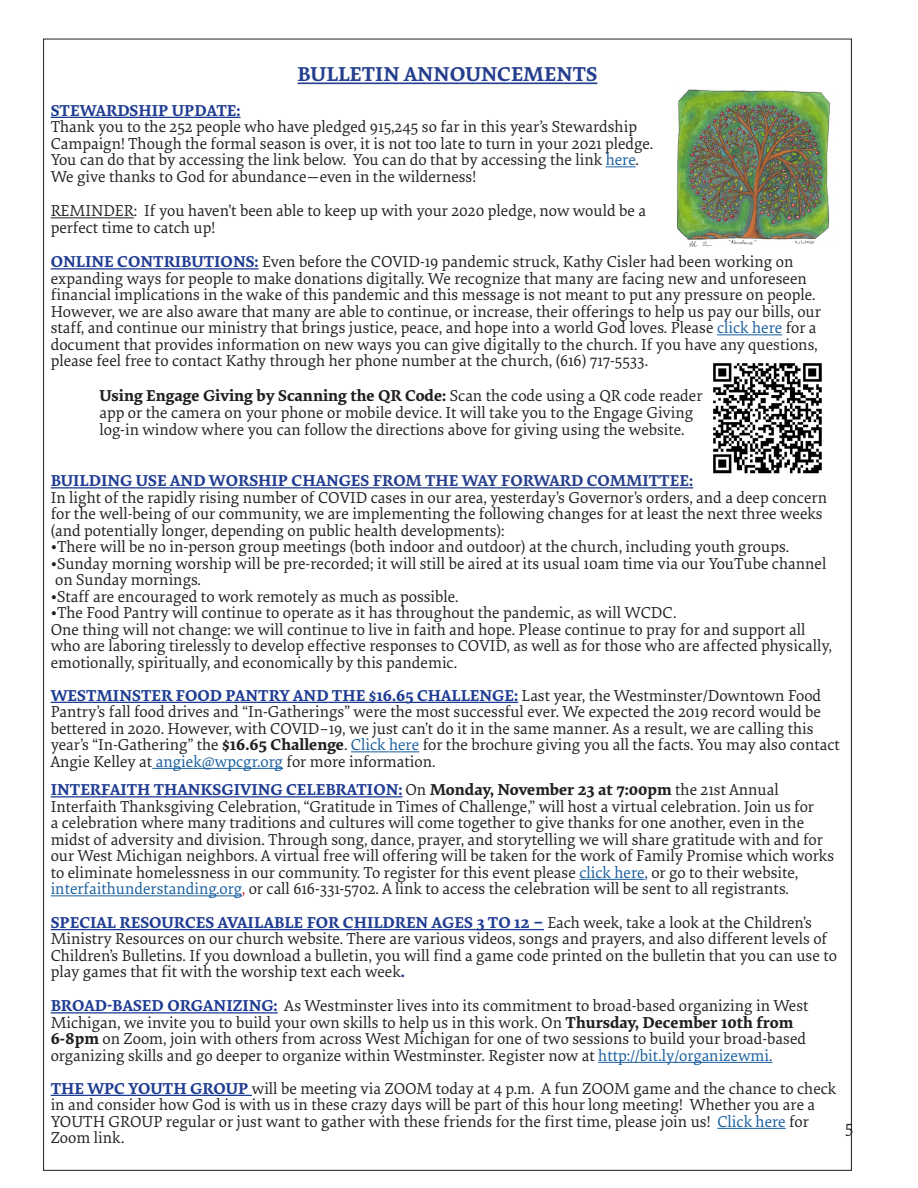
<style>
.page{position:relative;width:918px;height:1188px;background:#fff}
.page>*{position:absolute;margin:0;border:0;box-sizing:border-box;transform-origin:0 0}
.t1{font:700 21px "Elena";color:#253f8e}
.t2{font:18px "Elena";color:#231f20}
.t3{font:16.5px/16.5px "Elena";color:#231f20}
.t4{font:700 16.5px "Elena";color:#253f8e}
.s1{font-weight:700;color:#1f3c93}
.s2{color:#175d9e}
.s3{font-weight:700}
.s4{color:#1f3c93}
.s5{color:#d1232a}
</style>
<div class="page">
<hr style="left:298px;top:82px;width:299px;height:2px;background:#253f8e">
<hr style="left:51px;top:117px;width:190px;height:1px;background:#1f3c93">
<hr style="left:606px;top:166px;width:30px;height:1px;background:#175d9e">
<hr style="left:51px;top:217px;width:83px;height:1px;background:#231f20">
<hr style="left:51px;top:268px;width:208px;height:2px;background:#1f3c93">
<hr style="left:717px;top:334px;width:65px;height:1px;background:#175d9e">
<hr style="left:51px;top:487px;width:310px;height:2px;background:#1f3c93">
<hr style="left:361px;top:487px;width:332px;height:2px;background:#253f8e">
<hr style="left:51px;top:702px;width:467px;height:1px;background:#1f3c93">
<hr style="left:351px;top:751px;width:68px;height:1px;background:#175d9e">
<hr style="left:152px;top:768px;width:131px;height:1px;background:#175d9e">
<hr style="left:51px;top:796px;width:352px;height:2px;background:#1f3c93">
<hr style="left:579px;top:879px;width:66px;height:1px;background:#175d9e">
<hr style="left:51px;top:895px;width:191px;height:1px;background:#175d9e">
<hr style="left:51px;top:929px;width:493px;height:1px;background:#1f3c93">
<hr style="left:51px;top:1012px;width:227px;height:2px;background:#1f3c93">
<hr style="left:598px;top:1062px;width:174px;height:1px;background:#175d9e">
<hr style="left:51px;top:1095px;width:201px;height:1px;background:#1f3c93">
<hr style="left:717px;top:1128px;width:69px;height:1px;background:#175d9e">
<img style="left:677px;top:89px;width:153px;height:158px">
<img style="left:713px;top:363px;width:109px;height:111px">
<p class="t1" style="left:298px;top:59px;width:301px">BULLETIN ANNOUNCEMENTS</p>
<p class="t3" style="left:51px;top:101px;width:604px"><span class="s1">STEWARDSHIP UPDATE:<br></span>Thank you to the 252 people who have pledged 915,245 so far in this year’s Stewardship Campaign! Though the formal season is over, it is not too late to turn in your 2021 pledge.<br>You can do that by accessing the link below. You can do that by accessing the link <span class="s2">here</span>.</p>
<p class="t3" style="left:51px;top:167px;width:427px">We give thanks to God for abundance—even in the wilderness!</p>
<p class="t3" style="left:51px;top:202px;width:597px;line-height:17.2px">REMINDER: If you haven’t been able to keep up with your 2020 pledge, now would be a perfect time to catch up!</p>
<p class="t3" style="left:51px;top:253px;width:772px"><span class="s1">ONLINE CONTRIBUTIONS:</span> Even before the COVID-19 pandemic struck, Kathy Cisler had been working on expanding ways for people to make donations digitally. We recognize that many are facing new and unforeseen financial implications in the wake of this pandemic and this message is not meant to put any pressure on people.<br>However, we are also aware that many are able to continue, or increase, their offerings to help us pay our bills, our staff, and continue our ministry that brings justice, peace, and hope into a world God loves. Please <span class="s2">click here</span> for a document that provides information on new ways you can give digitally to the church. If you have any questions, please feel free to contact Kathy through her phone number at the church, (616) 717-5533.</p>
<p class="t3" style="left:100px;top:386px;width:604px;line-height:17.2px"><span class="s3">Using Engage Giving by Scanning the QR Code:</span> Scan the code using a QR code reader app or the camera on your phone or mobile device. It will take you to the Engage Giving</p>
<p class="t3" style="left:100px;top:421px;width:587px">log-in window where you can follow the directions above for giving using the website.</p>
<p class="t4" style="left:51px;top:468px;width:644px"><span class="s4">BUILDING USE AND WORSHIP CHANGE</span>S FROM THE WAY FORWARD COMMITTEE:</p>
<p class="t3" style="left:51px;top:488px;width:778px">In light of the rapidly rising number of COVID cases in our area, yesterday’s Governor’s orders, and a deep concern for the well-being of our community, we are implementing the following changes for at least the next three weeks (and potentially longer, depending on public health developments):</p>
<p class="t3" style="left:51px;top:538px;width:740px">•There will be no in-person group meetings (both indoor and outdoor) at the church, including youth groups.</p>
<p class="t3" style="left:51px;top:554px;width:777px">•Sunday morning worship will be pre-recorded; it will still be aired at its usual 10am time via our YouTube channel on Sunday mornings.</p>
<p class="t3" style="left:51px;top:587px;width:409px">•Staff are encouraged to work remotely as much as possible.</p>
<p class="t3" style="left:51px;top:604px;width:627px">•The Food Pantry will continue to operate as it has throughout the pandemic, as will WCDC.</p>
<p class="t3" style="left:51px;top:620px;width:783px">One thing will not change: we will continue to live in faith and hope. Please continue to pray for and support all who are laboring tirelessly to develop effective responses to COVID, as well as for those who are affected physically, emotionally, spiritually, and economically by this pandemic.</p>
<p class="t3" style="left:51px;top:686px;width:791px"><span class="s1">WESTMINSTER FOOD PANTRY AND THE $16.65 CHALLENGE:</span> Last year, the Westminster/Downtown Food Pantry’s fall food drives and “In-Gatherings” were the most successful ever. We expected the 2019 record would be bettered in 2020. However, with COVID–19, we just can’t do it in the same manner. As a result, we are calling this year’s “In-Gathering” the <span class="s3">$16.65 Challenge</span>. <span class="s2">Click here</span> for the brochure giving you all the facts. You may also contact Angie Kelley at <span class="s2">angiek@wpcgr.org</span> for more information.</p>
<p class="t3" style="left:51px;top:781px;width:785px"><span class="s1">INTERFAITH THANKSGIVING CELEBRATION:</span> On <span class="s3">Monday, November 23 at 7:00pm</span> the 21st Annual Interfaith Thanksgiving Celebration, “Gratitude in Times of Challenge,” will host a virtual celebration. Join us for<br>a celebration where many traditions and cultures will come together to give thanks for one another, even in the midst of adversity and division. Through song, dance, prayer, and storytelling we will share gratitude with and for our West Michigan neighbors. A virtual free will offering will be taken for the work of Family Promise which works to eliminate homelessness in our community. To register for this event please <span class="s2">click here</span><span class="s4">,</span> or go to their website, <span class="s2">interfaithunderstanding.org</span><span class="s5">,</span> or call 616-331-5702. A link to access the celebration will be sent to all registrants.</p>
<p class="t3" style="left:51px;top:914px;width:788px"><span class="s1">SPECIAL RESOURCES AVAILABLE FOR CHILDREN AGES 3 TO 12 –</span> Each week, take a look at the Children’s Ministry Resources on our church website. There are various videos, songs and prayers, and also different levels of Children’s Bulletins. If you download a bulletin, you will find a game code printed on the bulletin that you can use to play games that fit with the worship text each week<span class="s1">.</span></p>
<p class="t3" style="left:51px;top:997px;width:759px"><span class="s1">BROAD-BASED ORGANIZING:</span> As Westminster lives into its commitment to broad-based organizing in West<br>Michigan, we invite you to build your own skills to help us in this work. On <span class="s3">Thursday, December 10th from<br>6-8pm</span> on Zoom, join with others from across West Michigan for one of two sessions to build your broad-based</p>
<p class="t3" style="left:51px;top:1046px;width:723px">organizing skills and go deeper to organize within Westminster. Register now at <span class="s2">http://bit.ly/organizewmi.</span></p>
<p class="t3" style="left:51px;top:1079px;width:787px"><span class="s1">THE WPC YOUTH GROUP</span> will be meeting via ZOOM today at 4 p.m. A fun ZOOM game and the chance to check in and consider how God is with us in these crazy days will be part of this hour long meeting! Whether you are a YOUTH GROUP regular or just want to gather with these friends for the first time, please join us! <span class="s2">Click here</span> for Zoom link.</p>
<p class="t2" style="left:845px;top:1115px;width:10px">5</p>
</div>
